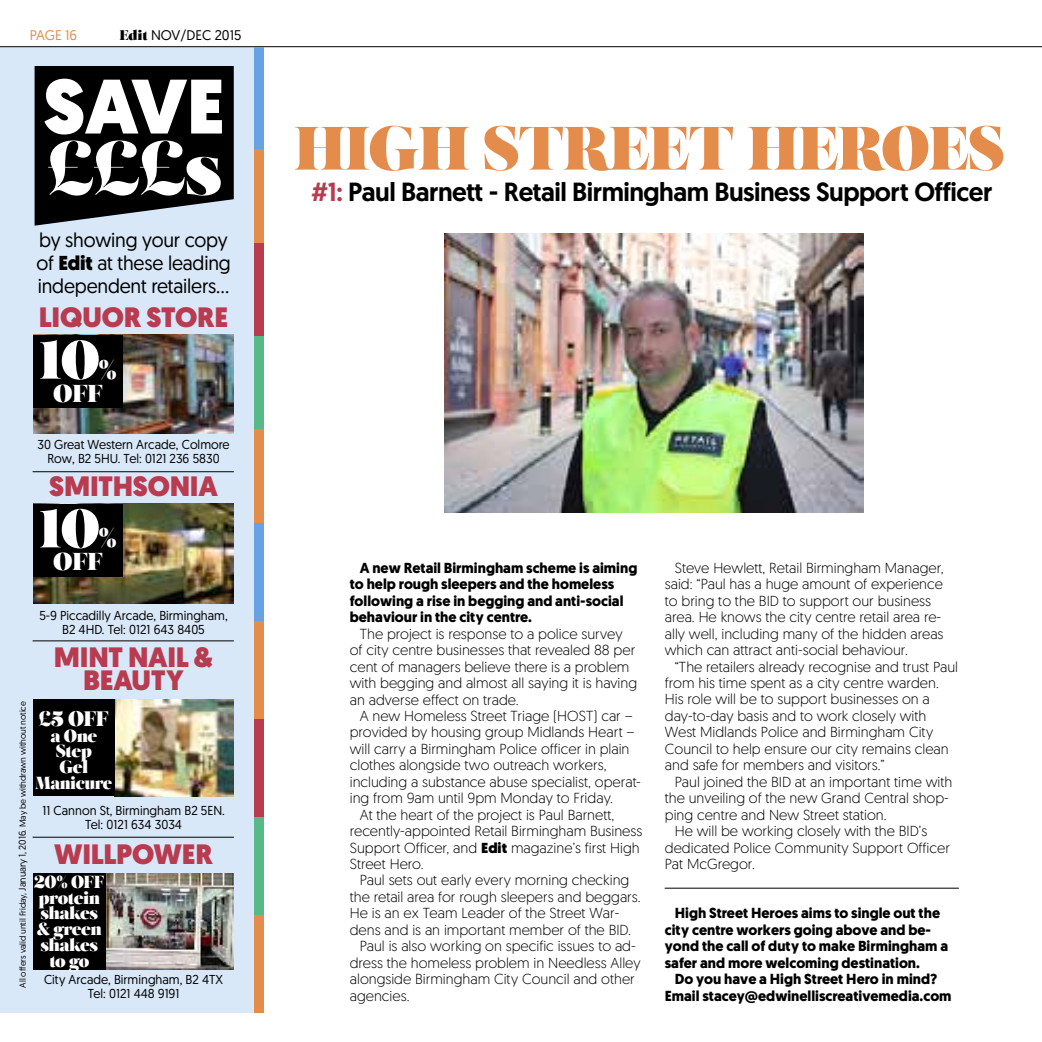
<style>
.page{position:relative;width:1042px;height:1042px;background:#fff}
.page>*{position:absolute;margin:0;border:0;box-sizing:border-box;transform-origin:0 0}
.t1{font:900 77px "Geomanist";color:#fff}
.t2{font:74.73px "Salome";color:#fff}
.t3{font:61.25px "Salome";letter-spacing:-.03em;color:#e48c4b}
.t4{font:53.73px "Salome";color:#fff}
.t5{font:900 28px/22.8px "Geomanist";letter-spacing:-.01em;color:#b83b50;text-align:center}
.t6{font:500 26.25px "Geomanist";letter-spacing:-.02em;color:#000}
.t7{font:24.5px "Salome";letter-spacing:-.03em;color:#fff}
.t8{font:21px "Salome";color:#fff;scale:.96 1}
.t9{font:20.12px/22.8px "Geomanist";letter-spacing:-.01em;color:#000}
.t10{font:17.5px/15.8px "Salome";letter-spacing:-.03em;color:#fff;text-align:center;scale:.94 1}
.t11{font:17.5px/15.8px "Salome";letter-spacing:-.03em;color:#fff;text-align:center;scale:.96 1}
.t12{font:300 14.53px/16.4px "Geomanist";color:#000}
.t13{font:700 14.53px/16.4px "Geomanist";color:#000}
.t14{font:14px "Geomanist";color:#000}
.t15{font:14px "Geomanist";letter-spacing:-.01em;color:#e48c4b}
.t16{font:12.95px/14px "Geomanist";color:#000;text-align:center}
.t17{font:8.75px "Geomanist";letter-spacing:-.01em;color:#000}
.s1{font-family:"Salome"}
.s2{font-weight:900}
.s3{font-size:26.78px}
.s4{font-size:9.8px}
.s5{color:#b83b50}
</style>
<div class="page">
<div style="left:0;top:47px;width:255px;height:965px;background:#d9e8f8"></div>
<hr style="left:0;top:46px;width:1042px;height:1px;background:#000">
<img style="left:444px;top:234px;width:419px;height:279px">
<hr style="left:664px;top:888px;width:295px;height:1px;background:#000">
<div style="left:254px;top:914px;width:9px;height:98px;background:#e48c4b"></div>
<div style="left:254px;top:816px;width:9px;height:98px;background:#56ba86"></div>
<div style="left:254px;top:718px;width:9px;height:98px;background:#b83b50"></div>
<div style="left:254px;top:620px;width:9px;height:98px;background:#e48c4b"></div>
<div style="left:254px;top:522px;width:9px;height:98px;background:#67a3e4"></div>
<div style="left:254px;top:429px;width:9px;height:93px;background:#e48c4b"></div>
<div style="left:254px;top:335px;width:9px;height:94px;background:#56ba86"></div>
<div style="left:254px;top:242px;width:9px;height:94px;background:#b83b50"></div>
<div style="left:254px;top:149px;width:9px;height:93px;background:#e48c4b"></div>
<div style="left:254px;top:47px;width:9px;height:102px;background:#67a3e4"></div>
<img style="left:33px;top:335px;width:201px;height:99px">
<img style="left:33px;top:504px;width:201px;height:100px">
<img style="left:85px;top:873px;width:149px;height:97px">
<svg style="left:35px;top:66px;width:199px;height:160px;background:#121315"></svg>
<img style="left:115px;top:699px;width:119px;height:97px">
<hr style="left:33px;top:471px;width:201px;height:1px;background:#000">
<hr style="left:33px;top:640px;width:201px;height:1px;background:#000">
<hr style="left:33px;top:837px;width:201px;height:1px;background:#000">
<div style="left:33px;top:335px;width:90px;height:73px;background:#000"></div>
<div style="left:33px;top:873px;width:73px;height:96px;background:#000"></div>
<div style="left:33px;top:699px;width:81px;height:97px;background:#000"></div>
<div style="left:33px;top:504px;width:90px;height:72px;background:#000"></div>
<p class="t15" style="left:30px;top:26px;width:49px">PAGE 16</p>
<p class="t14" style="left:119px;top:26px;width:123px"><span class="s1">Edit</span> NOV/DEC 2015</p>
<h1 class="t1" style="left:43px;top:54px;width:183px">SAVE</h1>
<h2 class="t2" style="left:46px;top:119px;width:178px">£££s</h2>
<h3 class="t9" style="left:36px;top:228px;width:196px">by showing your copy of <span class="s2">Edit</span> at these leading independent retailers...</h3>
<h3 class="t5" style="left:39px;top:306px;width:191px">LIQUOR STORE</h3>
<h3 class="t4" style="left:39px;top:324px;width:79px">10<span class="s3">%</span></h3>
<h3 class="t7" style="left:53px;top:377px;width:51px">OFF</h3>
<p class="t16" style="left:37px;top:437px;width:194px">30 Great Western Arcade, Colmore<br>Row, B2 5HU. Tel: 0121 236 5830</p>
<h3 class="t5" style="left:49px;top:475px;width:170px">SMITHSONIA</h3>
<h3 class="t4" style="left:39px;top:493px;width:79px">10<span class="s3">%</span></h3>
<h3 class="t7" style="left:53px;top:545px;width:51px">OFF</h3>
<p class="t16" style="left:39px;top:608px;width:190px">5-9 Piccadilly Arcade, Birmingham,<br>B2 4HD. Tel: 0121 643 8405</p>
<h3 class="t5" style="left:54px;top:646px;width:161px">MINT NAIL &amp;<br>BEAUTY</h3>
<p class="t17" style="left:17px;top:987px;width:288px;rotate:-90deg">All offers valid until Friday, <span class="s4">January 1, 2016.</span> May be withdrawn without notice</p>
<h3 class="t8" style="left:39px;top:705px;width:75px">£5 OFF</h3>
<p class="t11" style="left:35px;top:727px;width:82px">a One<br>Step<br>Gel<br>Manicure</p>
<p class="t16" style="left:42px;top:803px;width:184px">11 Cannon St, Birmingham B2 5EN.<br>Tel: 0121 634 3034</p>
<h3 class="t5" style="left:54px;top:843px;width:160px">WILLPOWER</h3>
<p class="t10" style="left:34px;top:874px;width:76px">20% OFF protein shakes &amp; green shakes to go</p>
<p class="t16" style="left:44px;top:972px;width:180px">City Arcade, Birmingham, B2 4TX<br>Tel: 0121 448 9191</p>
<h3 class="t3" style="left:294px;top:108px;width:713px">HIGH STREET HEROES</h3>
<h3 class="t6" style="left:311px;top:175px;width:683px"><span class="s5">#1:</span> Paul Barnett - Retail Birmingham Business Support Officer</h3>
<p class="t13" style="left:350px;top:559px;width:289px;text-indent:10px">A new Retail Birmingham scheme is aiming to help rough sleepers and the homeless following a rise in begging and anti-social behaviour in the city centre.</p>
<p class="t12" style="left:350px;top:625px;width:289px;text-indent:10px">The project is response to a police survey of city centre businesses that revealed 88 per cent of managers believe there is a problem with begging and almost all saying it is having an adverse effect on trade.</p>
<p class="t12" style="left:360px;top:707px;width:274px">A new Homeless Street Triage (HOST) car −</p>
<p class="t12" style="left:350px;top:723px;width:286px">provided by housing group Midlands Heart −</p>
<p class="t12" style="left:350px;top:740px;width:281px">will carry a Birmingham Police officer in plain</p>
<p class="t12" style="left:350px;top:756px;width:258px">clothes alongside two outreach workers,</p>
<p class="t12" style="left:350px;top:773px;width:293px">including a substance abuse specialist, operat-</p>
<p class="t12" style="left:350px;top:789px;width:265px">ing from 9am until 9pm Monday to Friday.</p>
<p class="t12" style="left:360px;top:806px;width:256px">At the heart of the project is Paul Barnett,</p>
<p class="t12" style="left:350px;top:822px;width:294px">recently-appointed Retail Birmingham Business</p>
<p class="t12" style="left:350px;top:839px;width:291px">Support Officer, and <span class="s2">Edit</span> magazine’s first High</p>
<p class="t12" style="left:350px;top:855px;width:75px">Street Hero.</p>
<p class="t12" style="left:360px;top:871px;width:271px">Paul sets out early every morning checking</p>
<p class="t12" style="left:350px;top:888px;width:292px">the retail area for rough sleepers and beggars.</p>
<p class="t12" style="left:350px;top:904px;width:271px">He is an ex Team Leader of the Street War-</p>
<p class="t12" style="left:350px;top:921px;width:283px">dens and is an important member of the BID.</p>
<p class="t12" style="left:360px;top:937px;width:278px">Paul is also working on specific issues to ad-</p>
<p class="t12" style="left:350px;top:954px;width:292px">dress the homeless problem in Needless Alley</p>
<p class="t12" style="left:350px;top:970px;width:286px">alongside Birmingham City Council and other</p>
<p class="t12" style="left:350px;top:987px;width:61px">agencies.</p>
<p class="t12" style="left:665px;top:559px;width:280px;text-indent:10px">Steve Hewlett, Retail Birmingham Manager, said: “Paul has a huge amount of experience to bring to the BID to support our business area. He knows the city centre retail area re&shy;ally well, including many of the hidden areas which can attract anti-social behaviour.</p>
<p class="t12" style="left:665px;top:658px;width:295px;text-indent:10px">“The retailers already recognise and trust Paul from his time spent as a city centre warden.<br>His role will be to support businesses on a day-to-day basis and to work closely with West Midlands Police and Birmingham City Council to help ensure our city remains clean and safe for members and visitors.”</p>
<p class="t12" style="left:675px;top:773px;width:279px">Paul joined the BID at an important time with</p>
<p class="t12" style="left:665px;top:789px;width:286px">the unveiling of the new Grand Central shop-</p>
<p class="t12" style="left:665px;top:806px;width:223px">ping centre and New Street station.</p>
<p class="t12" style="left:675px;top:822px;width:254px">He will be working closely with the BID’s</p>
<p class="t12" style="left:665px;top:839px;width:287px">dedicated Police Community Support Officer</p>
<p class="t12" style="left:665px;top:855px;width:92px">Pat McGregor.</p>
<p class="t13" style="left:665px;top:905px;width:285px;text-indent:10px">High Street Heroes aims to single out the city centre workers going above and be&shy;yond the call of duty to make Birmingham a safer and more welcoming destination.</p>
<p class="t13" style="left:665px;top:971px;width:288px;text-align:center">Do you have a High Street Hero in mind?<br>Email stacey@edwinelliscreativemedia.com</p>
</div>
